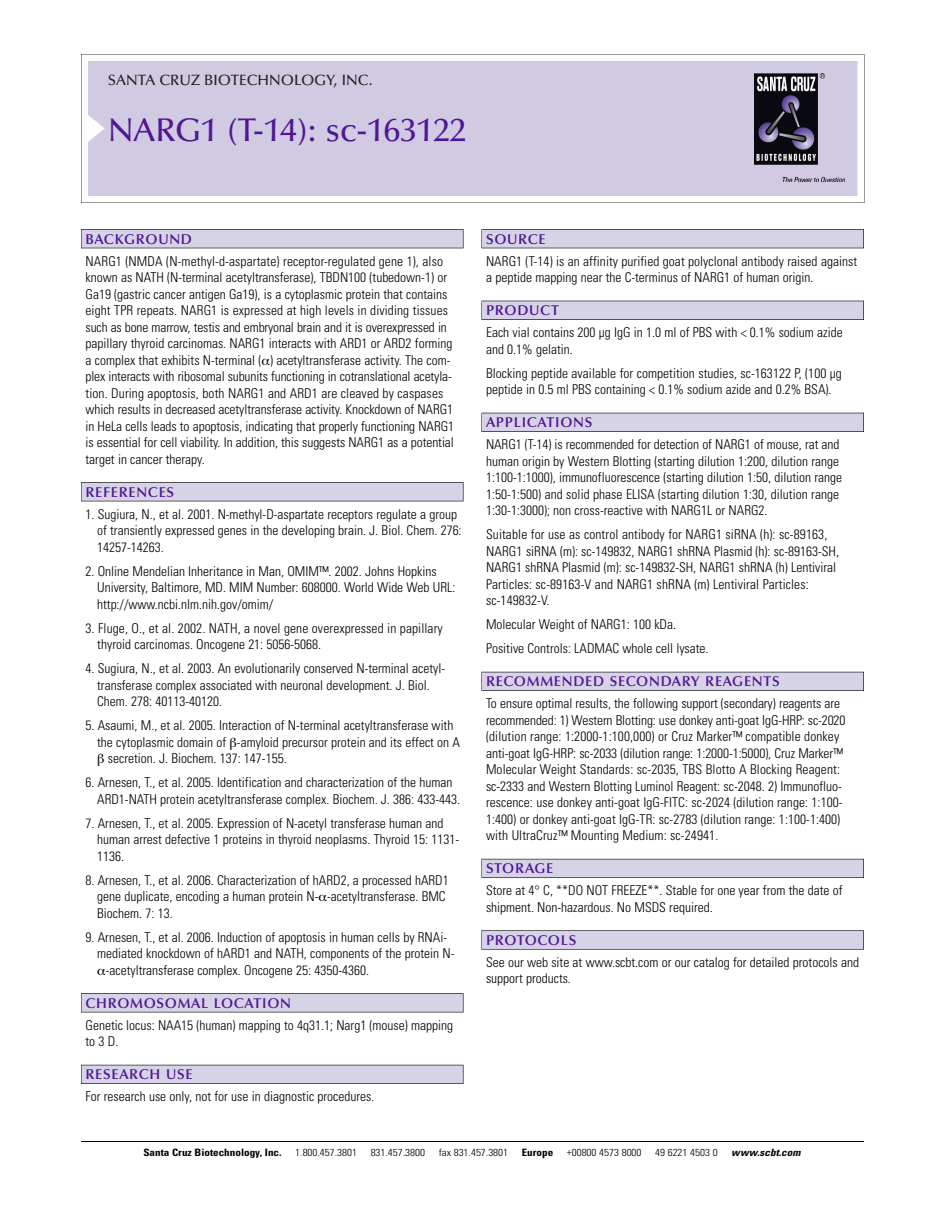
<style>
.page{position:relative;width:945px;height:1215px;background:#fff}
.page>*{position:absolute;margin:0;border:0;box-sizing:border-box;transform-origin:0 0}
.t1{font:500 33px "Optima";color:#511695}
.t2{font:500 15px "Optima";color:#231f20}
.t3{font:600 14.25px "Optima";letter-spacing:.05em;color:#511695}
.t4{font:300 condensed 13.5px/16.5px "Univers";color:#000}
.t5{font:300 condensed 10.2px "Univers";color:#000;scale:1.1 1}
.t6{font:700 condensed 10.2px "Univers";color:#000;scale:1.1 1}
.t7{font:italic 700 condensed 10.2px "Univers";letter-spacing:.005em;color:#000;scale:1.1 1}
</style>
<div class="page">
<svg style="left:81px;top:54px;width:783px;height:149px"></svg>
<div style="left:88px;top:61px;width:769px;height:135px;background:#d1cae3"></div>
<img style="left:755px;top:74px;width:90px;height:108px">
<div style="left:81px;top:229px;width:382px;height:19px;background:#525156"></div>
<div style="left:81px;top:230px;width:382px;height:18px;background:#d7d3e7"></div>
<div style="left:81px;top:482px;width:382px;height:19px;background:#525155"></div>
<div style="left:81px;top:483px;width:382px;height:18px;background:#d7d3e7"></div>
<div style="left:81px;top:993px;width:382px;height:19px;background:#545357"></div>
<div style="left:81px;top:994px;width:382px;height:18px;background:#d7d3e7"></div>
<div style="left:81px;top:1065px;width:382px;height:19px;background:#54535a"></div>
<div style="left:81px;top:1065px;width:382px;height:18px;background:#d7d3e7"></div>
<div style="left:482px;top:229px;width:382px;height:19px;background:#525156"></div>
<div style="left:482px;top:230px;width:381px;height:18px;background:#d7d3e7"></div>
<div style="left:482px;top:301px;width:382px;height:19px;background:#515055"></div>
<div style="left:482px;top:301px;width:381px;height:18px;background:#d7d3e7"></div>
<div style="left:482px;top:413px;width:382px;height:19px;background:#525158"></div>
<div style="left:482px;top:413px;width:381px;height:18px;background:#d7d3e7"></div>
<div style="left:482px;top:672px;width:382px;height:19px;background:#54535a"></div>
<div style="left:482px;top:672px;width:381px;height:18px;background:#d7d3e7"></div>
<div style="left:482px;top:859px;width:382px;height:19px;background:#5b5a62"></div>
<div style="left:482px;top:859px;width:381px;height:18px;background:#d7d3e7"></div>
<div style="left:482px;top:930px;width:382px;height:20px;background:#626263"></div>
<div style="left:482px;top:931px;width:381px;height:18px;background:#d7d3e7"></div>
<hr style="left:81px;top:1141px;width:783px;height:1px;background:#000">
<p class="t2" style="left:108px;top:74px;width:266px">SANTA CRUZ BIOTECHNOLOGY, INC.</p>
<h1 class="t1" style="left:108px;top:117px;width:360px">NARG1 (T-14): sc-163122</h1>
<p class="t3" style="left:86px;top:233px;width:108px">BACKGROUND</p>
<p class="t4" style="left:86px;top:254px;width:370px">NARG1 (NMDA (N-methyl-d-aspartate) receptor-regulated gene 1), also known as NATH (N-terminal acetyltransferase), TBDN100 (tubedown-1) or Ga19 (gastric cancer antigen Ga19), is a cytoplasmic protein that contains eight TPR repeats. NARG1 is expressed at high levels in dividing tissues such as bone marrow, testis and embryonal brain and it is overexpressed in papillary thyroid carcinomas. NARG1 interacts with ARD1 or ARD2 forming a complex that exhibits N-terminal ( ) acetyltransferase activity. The com&shy;plex interacts with ribosomal subunits functioning in cotranslational acetyla&shy;tion. During apoptosis, both NARG1 and ARD1 are cleaved by caspases which results in decreased acetyltransferase activity. Knockdown of NARG1 in HeLa cells leads to apoptosis, indicating that properly functioning NARG1 is essential for cell viability. In addition, this suggests NARG1 as a potential target in cancer therapy.</p>
<p class="t3" style="left:86px;top:486px;width:90px">REFERENCES</p>
<p class="t4" style="left:97px;top:507px;width:366px;text-indent:-12px">1. Sugiura, N., et al. 2001. N-methyl-D-aspartate receptors regulate a group of transiently expressed genes in the developing brain. J. Biol. Chem. 276:<br>14257-14263.</p>
<p class="t4" style="left:97px;top:564px;width:360px;text-indent:-12px">2. Online Mendelian Inheritance in Man, OMIM™. 2002. Johns Hopkins<br>University, Baltimore, MD. MIM Number: 608000. World Wide Web URL: http://www.ncbi.nlm.nih.gov/omim/</p>
<p class="t4" style="left:97px;top:621px;width:347px;text-indent:-12px">3. Fluge, O., et al. 2002. NATH, a novel gene overexpressed in papillary thyroid carcinomas. Oncogene 21: 5056-5068.</p>
<p class="t4" style="left:97px;top:661px;width:349px;text-indent:-12px">4. Sugiura, N., et al. 2003. An evolutionarily conserved N-terminal acetyl&shy;transferase complex associated with neuronal development. J. Biol.<br>Chem. 278: 40113-40120.</p>
<p class="t4" style="left:86px;top:718px;width:369px">5. Asaumi, M., et al. 2005. Interaction of N-terminal acetyltransferase with</p>
<p class="t4" style="left:97px;top:735px;width:364px">the cytoplasmic domain of -amyloid precursor protein and its effect on A</p>
<p class="t4" style="left:108px;top:751px;width:180px">secretion. J. Biochem. 137: 147-155.</p>
<p class="t4" style="left:97px;top:775px;width:365px;text-indent:-12px">6. Arnesen, T., et al. 2005. Identification and characterization of the human<br>ARD1-NATH protein acetyltransferase complex. Biochem. J. 386: 433-443.</p>
<p class="t4" style="left:97px;top:816px;width:363px;text-indent:-12px">7. Arnesen, T., et al. 2005. Expression of N-acetyl transferase human and human arrest defective 1 proteins in thyroid neoplasms. Thyroid 15: 1131-<br>1136.</p>
<p class="t4" style="left:97px;top:873px;width:353px;text-indent:-12px">8. Arnesen, T., et al. 2006. Characterization of hARD2, a processed hARD1 gene duplicate, encoding a human protein N- -acetyltransferase. BMC<br>Biochem. 7: 13.</p>
<p class="t4" style="left:86px;top:930px;width:363px">9. Arnesen, T., et al. 2006. Induction of apoptosis in human cells by RNAi-</p>
<p class="t4" style="left:97px;top:946px;width:359px">mediated knockdown of hARD1 and NATH, components of the protein N-</p>
<p class="t4" style="left:106px;top:963px;width:265px">-acetyltransferase complex. Oncogene 25: 4350-4360.</p>
<p class="t3" style="left:86px;top:997px;width:207px">CHROMOSOMAL LOCATION</p>
<p class="t4" style="left:86px;top:1018px;width:369px">Genetic locus: NAA15 (human) mapping to 4q31.1; Narg1 (mouse) mapping to 3 D.</p>
<p class="t3" style="left:86px;top:1069px;width:109px">RESEARCH USE</p>
<p class="t4" style="left:86px;top:1089px;width:290px">For research use only, not for use in diagnostic procedures.</p>
<p class="t3" style="left:486px;top:233px;width:61px">SOURCE</p>
<p class="t4" style="left:486px;top:254px;width:373px">NARG1 (T-14) is an affinity purified goat polyclonal antibody raised against a peptide mapping near the C-terminus of NARG1 of human origin.</p>
<p class="t3" style="left:486px;top:305px;width:74px">PRODUCT</p>
<p class="t4" style="left:486px;top:325px;width:358px">Each vial contains 200 µg IgG in 1.0 ml of PBS with &lt; 0.1% sodium azide and 0.1% gelatin.</p>
<p class="t4" style="left:486px;top:366px;width:357px">Blocking peptide available for competition studies, sc-163122 P, (100 µg peptide in 0.5 ml PBS containing &lt; 0.1% sodium azide and 0.2% BSA).</p>
<p class="t3" style="left:486px;top:417px;width:108px">APPLICATIONS</p>
<p class="t4" style="left:486px;top:437px;width:358px">NARG1 (T-14) is recommended for detection of NARG1 of mouse, rat and human origin by Western Blotting (starting dilution 1:200, dilution range 1:100-1:1000), immunofluorescence (starting dilution 1:50, dilution range 1:50-1:500) and solid phase ELISA (starting dilution 1:30, dilution range 1:30-1:3000); non cross-reactive with NARG1L or NARG2.</p>
<p class="t4" style="left:486px;top:527px;width:355px">Suitable for use as control antibody for NARG1 siRNA (h): sc-89163, NARG1 siRNA (m): sc-149832, NARG1 shRNA Plasmid (h): sc-89163-SH, NARG1 shRNA Plasmid (m): sc-149832-SH, NARG1 shRNA (h) Lentiviral Particles: sc-89163-V and NARG1 shRNA (m) Lentiviral Particles: sc-149832-V.</p>
<p class="t4" style="left:486px;top:614px;width:224px;line-height:24px">Molecular Weight of NARG1: 100 kDa.<br>Positive Controls: LADMAC whole cell lysate.</p>
<p class="t3" style="left:486px;top:676px;width:295px">RECOMMENDED SECONDARY REAGENTS</p>
<p class="t4" style="left:486px;top:696px;width:361px">To ensure optimal results, the following support (secondary) reagents are recommended: 1) Western Blotting: use donkey anti-goat IgG-HRP: sc-2020 (dilution range: 1:2000-1:100,000) or Cruz Marker™ compatible donkey anti-goat IgG-HRP: sc-2033 (dilution range: 1:2000-1:5000), Cruz Marker™ Molecular Weight Standards: sc-2035, TBS Blotto A Blocking Reagent: sc-2333 and Western Blotting Luminol Reagent: sc-2048. 2) Immunofluo&shy;rescence: use donkey anti-goat IgG-FITC: sc-2024 (dilution range: 1:100- 1:400) or donkey anti-goat IgG-TR: sc-2783 (dilution range: 1:100-1:400) with UltraCruz™ Mounting Medium: sc-24941.</p>
<p class="t3" style="left:486px;top:863px;width:69px">STORAGE</p>
<p class="t4" style="left:486px;top:883px;width:358px">Store at 4° C, **DO NOT FREEZE**. Stable for one year from the date of shipment. Non-hazardous. No MSDS required.</p>
<p class="t3" style="left:486px;top:934px;width:92px">PROTOCOLS</p>
<p class="t4" style="left:486px;top:955px;width:375px">See our web site at www.scbt.com or our catalog for detailed protocols and support products.</p>
<p class="t6" style="left:143px;top:1148px;width:127px">Santa Cruz Biotechnology, Inc.</p>
<p class="t5" style="left:295px;top:1148px;width:58px">1.800.457.3801</p>
<p class="t5" style="left:371px;top:1148px;width:51px">831.457.3800</p>
<p class="t5" style="left:439px;top:1148px;width:65px">fax 831.457.3801</p>
<p class="t6" style="left:522px;top:1148px;width:30px">Europe</p>
<p class="t5" style="left:567px;top:1148px;width:69px">+00800 4573 8000</p>
<p class="t5" style="left:655px;top:1148px;width:58px">49 6221 4503 0</p>
<p class="t7" style="left:731px;top:1148px;width:64px">www.scbt.com</p>
</div>
